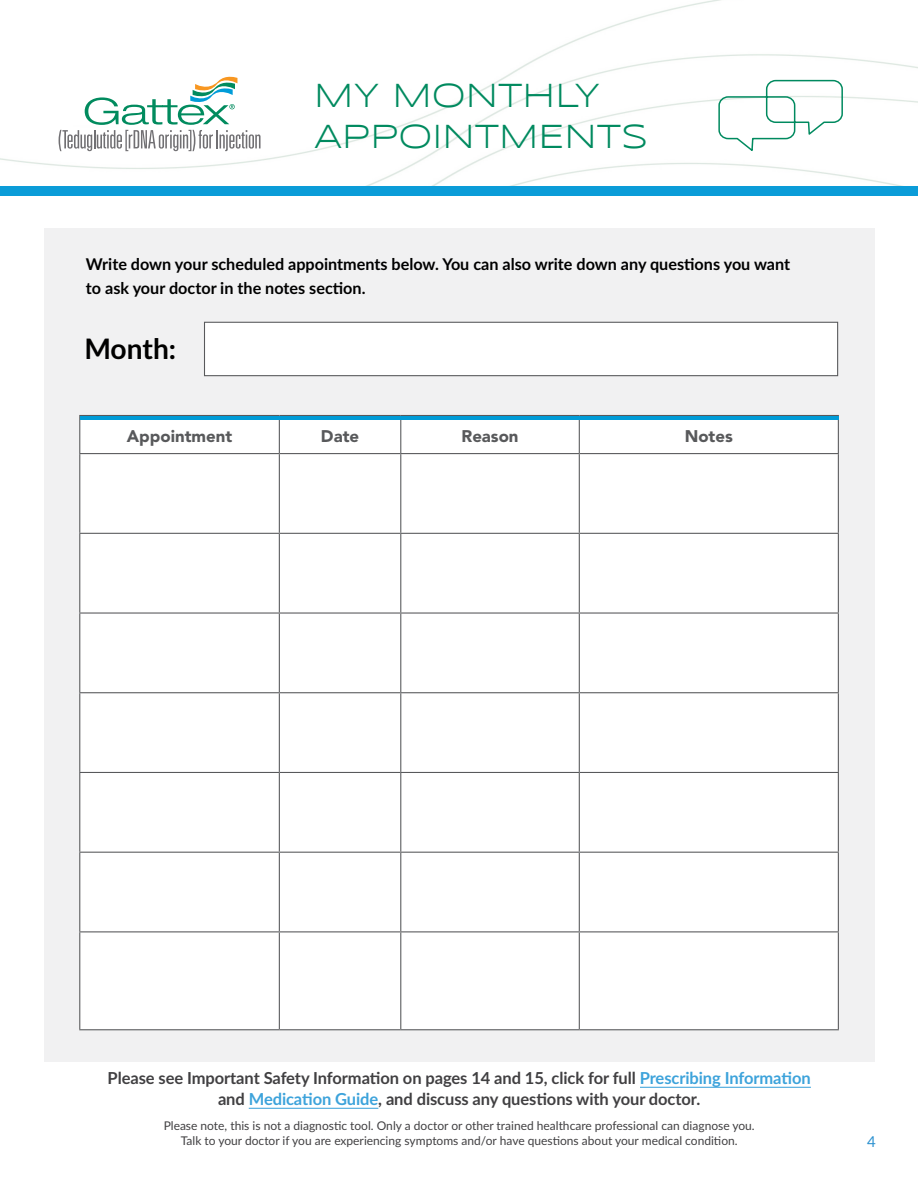
<style>
.page{position:relative;width:918px;height:1188px;background:#fff}
.page>*{position:absolute;margin:0;border:0;box-sizing:border-box;transform-origin:0 0}
.t1{font:34.5px/40.5px "Syncopate";color:#008a5f}
.t2{font:700 28.2px "Lato";letter-spacing:-.005em;color:#000}
.t3{font:900 16.8px "Avenir LT Std";color:#58595b}
.t4{font:700 16.5px/21px "Lato";letter-spacing:-.005em;color:#414042;text-align:center}
.t5{font:700 16.2px/24px "Lato";color:#000}
.t6{font:15px "Lato";color:#2d92d0}
.t7{font:12px/15px "Lato";color:#414042;text-align:center}
.s1{color:#3da3db}
</style>
<div class="page">
<img style="left:0;top:0;width:918px;height:186px">
<div style="left:0;top:186px;width:918px;height:10px;background:#0b9cd8"></div>
<svg style="left:59px;top:74px;width:202px;height:77px"></svg>
<hr style="left:640px;top:1087px;width:171px;height:1px;background:#3da3db">
<hr style="left:249px;top:1108px;width:129px;height:1px;background:#3da3db">
<div style="left:45px;top:228px;width:830px;height:834px;background:#f1f1f2"></div>
<div style="left:80px;top:419px;width:758px;height:610px;background:#fff"></div>
<hr style="left:79px;top:415px;width:200px;height:1px;background:#58595b">
<hr style="left:79px;top:416px;width:1px;height:37px;background:#58595b">
<hr style="left:279px;top:415px;width:122px;height:1px;background:#58595b">
<hr style="left:279px;top:416px;width:1px;height:37px;background:#58595b">
<hr style="left:401px;top:415px;width:178px;height:1px;background:#58595b">
<hr style="left:400px;top:416px;width:1px;height:37px;background:#58595b">
<hr style="left:579px;top:415px;width:260px;height:1px;background:#58595b">
<hr style="left:579px;top:416px;width:1px;height:37px;background:#58595b">
<hr style="left:838px;top:416px;width:1px;height:37px;background:#58595b">
<hr style="left:79px;top:453px;width:200px;height:1px;background:#58595b">
<hr style="left:79px;top:454px;width:1px;height:79px;background:#58595b">
<hr style="left:279px;top:453px;width:122px;height:1px;background:#58595b">
<hr style="left:279px;top:454px;width:1px;height:79px;background:#58595b">
<hr style="left:401px;top:453px;width:178px;height:1px;background:#58595b">
<hr style="left:400px;top:454px;width:1px;height:79px;background:#58595b">
<hr style="left:579px;top:453px;width:260px;height:1px;background:#58595b">
<hr style="left:579px;top:454px;width:1px;height:79px;background:#58595b">
<hr style="left:838px;top:454px;width:1px;height:79px;background:#58595b">
<hr style="left:79px;top:533px;width:200px;height:1px;background:#58595b">
<hr style="left:79px;top:534px;width:1px;height:78px;background:#58595b">
<hr style="left:279px;top:533px;width:122px;height:1px;background:#58595b">
<hr style="left:279px;top:534px;width:1px;height:78px;background:#58595b">
<hr style="left:401px;top:533px;width:178px;height:1px;background:#58595b">
<hr style="left:400px;top:534px;width:1px;height:78px;background:#58595b">
<hr style="left:579px;top:533px;width:260px;height:1px;background:#58595b">
<hr style="left:579px;top:534px;width:1px;height:78px;background:#58595b">
<hr style="left:838px;top:534px;width:1px;height:78px;background:#58595b">
<hr style="left:79px;top:612px;width:200px;height:2px;background:#58595b">
<hr style="left:79px;top:614px;width:1px;height:78px;background:#58595b">
<hr style="left:279px;top:612px;width:122px;height:2px;background:#58595b">
<hr style="left:279px;top:614px;width:1px;height:78px;background:#58595b">
<hr style="left:401px;top:612px;width:178px;height:2px;background:#58595b">
<hr style="left:400px;top:614px;width:1px;height:78px;background:#58595b">
<hr style="left:579px;top:612px;width:260px;height:2px;background:#58595b">
<hr style="left:579px;top:614px;width:1px;height:78px;background:#58595b">
<hr style="left:838px;top:614px;width:1px;height:78px;background:#58595b">
<hr style="left:79px;top:692px;width:200px;height:1px;background:#58595b">
<hr style="left:79px;top:693px;width:1px;height:79px;background:#58595b">
<hr style="left:279px;top:692px;width:122px;height:1px;background:#58595b">
<hr style="left:279px;top:693px;width:1px;height:79px;background:#58595b">
<hr style="left:401px;top:692px;width:178px;height:1px;background:#58595b">
<hr style="left:400px;top:693px;width:1px;height:79px;background:#58595b">
<hr style="left:579px;top:692px;width:260px;height:1px;background:#58595b">
<hr style="left:579px;top:693px;width:1px;height:79px;background:#58595b">
<hr style="left:838px;top:693px;width:1px;height:79px;background:#58595b">
<hr style="left:79px;top:772px;width:200px;height:1px;background:#58595b">
<hr style="left:79px;top:773px;width:1px;height:79px;background:#58595b">
<hr style="left:279px;top:772px;width:122px;height:1px;background:#58595b">
<hr style="left:279px;top:773px;width:1px;height:79px;background:#58595b">
<hr style="left:401px;top:772px;width:178px;height:1px;background:#58595b">
<hr style="left:400px;top:773px;width:1px;height:79px;background:#58595b">
<hr style="left:579px;top:772px;width:260px;height:1px;background:#58595b">
<hr style="left:579px;top:773px;width:1px;height:79px;background:#58595b">
<hr style="left:838px;top:773px;width:1px;height:79px;background:#58595b">
<hr style="left:79px;top:852px;width:200px;height:1px;background:#58595b">
<hr style="left:79px;top:853px;width:1px;height:78px;background:#58595b">
<hr style="left:279px;top:852px;width:122px;height:1px;background:#58595b">
<hr style="left:279px;top:853px;width:1px;height:78px;background:#58595b">
<hr style="left:401px;top:852px;width:178px;height:1px;background:#58595b">
<hr style="left:400px;top:853px;width:1px;height:78px;background:#58595b">
<hr style="left:579px;top:852px;width:260px;height:1px;background:#58595b">
<hr style="left:579px;top:853px;width:1px;height:78px;background:#58595b">
<hr style="left:838px;top:853px;width:1px;height:78px;background:#58595b">
<hr style="left:79px;top:931px;width:200px;height:1px;background:#58595b">
<hr style="left:79px;top:932px;width:1px;height:97px;background:#58595b">
<hr style="left:79px;top:1029px;width:200px;height:1px;background:#58595b">
<hr style="left:279px;top:931px;width:122px;height:1px;background:#58595b">
<hr style="left:279px;top:932px;width:1px;height:97px;background:#58595b">
<hr style="left:279px;top:1029px;width:122px;height:1px;background:#58595b">
<hr style="left:401px;top:931px;width:178px;height:1px;background:#58595b">
<hr style="left:400px;top:932px;width:1px;height:97px;background:#58595b">
<hr style="left:401px;top:1029px;width:178px;height:1px;background:#58595b">
<hr style="left:579px;top:931px;width:260px;height:1px;background:#58595b">
<hr style="left:579px;top:932px;width:1px;height:97px;background:#58595b">
<hr style="left:838px;top:932px;width:1px;height:97px;background:#58595b">
<hr style="left:579px;top:1029px;width:260px;height:1px;background:#58595b">
<hr style="left:80px;top:416px;width:758px;height:3px;background:#009cd8">
<div style="left:204px;top:322px;width:634px;height:54px;background:#fff;border:1px solid #58595b"></div>
<svg style="left:718px;top:79px;width:126px;height:74px"></svg>
<h1 class="t1" style="left:314px;top:75px;width:336px">MY MONTHLY<br>APPOINTMENTS</h1>
<h3 class="t5" style="left:86px;top:251px;width:706px">Write down your scheduled appointments below. You can also write down any questions you want to ask your doctor in the notes section.</h3>
<h2 class="t2" style="left:84px;top:328px;width:93px">Month:</h2>
<h3 class="t3" style="left:127px;top:426px;width:107px">Appointment</h3>
<h3 class="t3" style="left:321px;top:426px;width:40px">Date</h3>
<h3 class="t3" style="left:461px;top:426px;width:59px">Reason</h3>
<h3 class="t3" style="left:685px;top:426px;width:50px">Notes</h3>
<h3 class="t4" style="left:108px;top:1067px;width:705px">Please see Important Safety Information on pages 14 and 15, click for full <span class="s1">Prescribing Information </span>and <span class="s1">Medication Guide</span>, and discuss any questions with your doctor.</h3>
<p class="t7" style="left:164px;top:1118px;width:593px">Please note, this is not a diagnostic tool. Only a doctor or other trained healthcare professional can diagnose you.<br>Talk to your doctor if you are experiencing symptoms and/or have questions about your medical condition.</p>
<p class="t6" style="left:867px;top:1131px;width:10px">4</p>
</div>
